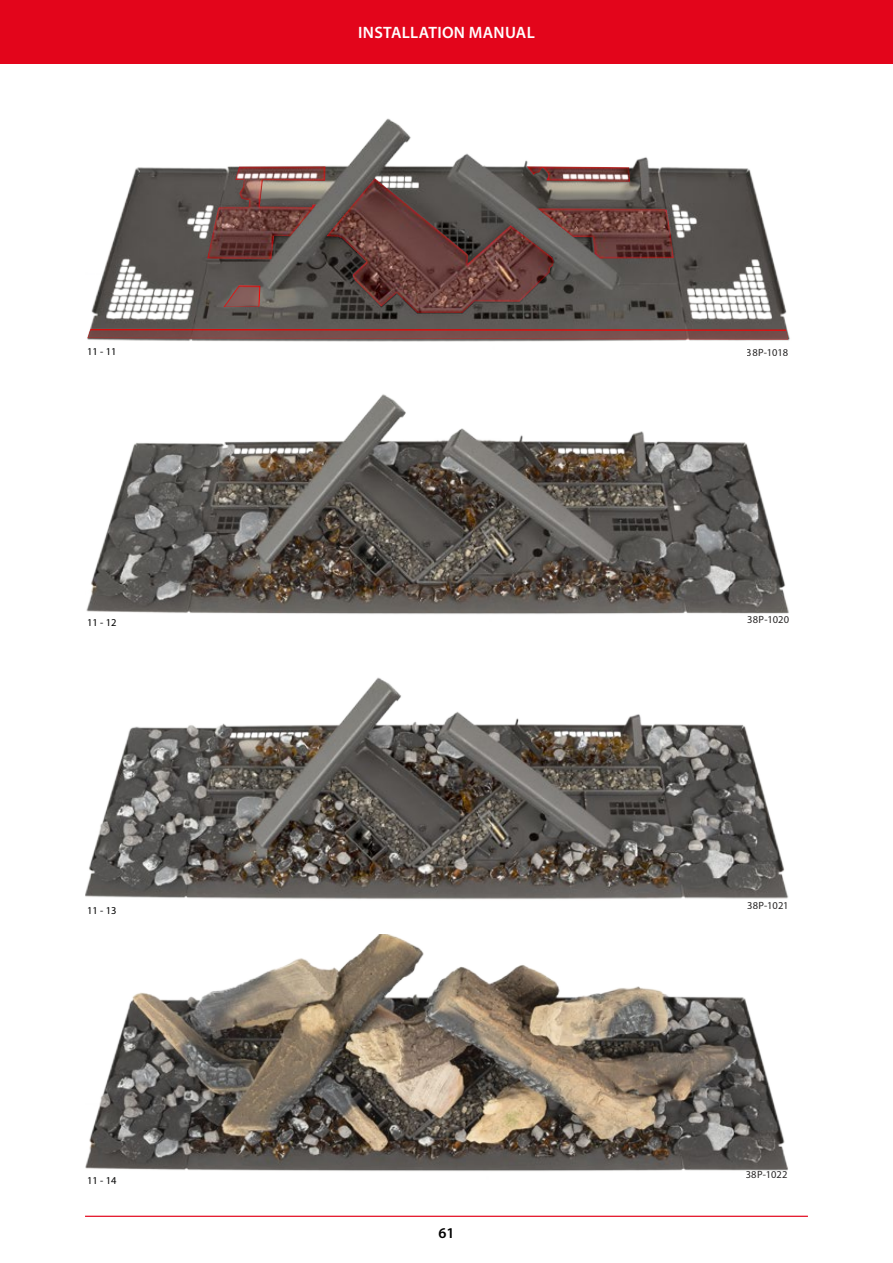
<style>
.page{position:relative;width:893px;height:1263px;background:#fff}
.page>*{position:absolute;margin:0;border:0;box-sizing:border-box;transform-origin:0 0}
.t1{font:600 16.5px "Myriad Pro";letter-spacing:.02em;color:#fff}
.t2{font:600 15px "Myriad Pro";color:#000}
.t3{font:10.5px "Myriad Pro";letter-spacing:.015em;color:#272525}
.t4{font:10.5px "Myriad Pro";color:#000}
</style>
<div class="page">
<div style="left:0;top:0;width:893px;height:64px;background:#e3051b"></div>
<hr style="left:85px;top:1216px;width:723px;height:1px;background:#e3051b">
<img style="left:90px;top:118px;width:700px;height:224px">
<img style="left:326px;top:259px;width:228px;height:54px">
<img style="left:207px;top:166px;width:467px;height:93px">
<img style="left:224px;top:285px;width:36px;height:22px">
<img style="left:87px;top:329px;width:701px;height:11px">
<img style="left:86px;top:394px;width:703px;height:220px">
<div style="left:85px;top:613px;width:51px;height:17px;background:#fff"></div>
<img style="left:85px;top:677px;width:704px;height:222px">
<img style="left:85px;top:934px;width:703px;height:237px">
<h1 class="t1" style="left:358px;top:22px;width:178px">INSTALLATION MANUAL</h1>
<p class="t4" style="left:87px;top:345px;width:31px">11 - 11</p>
<p class="t3" style="left:747px;top:346px;width:43px">38P-1018</p>
<p class="t4" style="left:87px;top:615px;width:31px">11 - 12</p>
<p class="t3" style="left:747px;top:613px;width:43px">38P-1020</p>
<p class="t4" style="left:87px;top:903px;width:31px">11 - 13</p>
<p class="t4" style="left:87px;top:1173px;width:31px">11 - 14</p>
<h2 class="t2" style="left:438px;top:1224px;width:18px">61</h2>
<p class="t3" style="left:747px;top:899px;width:43px">38P-1021</p>
<p class="t3" style="left:746px;top:1168px;width:44px">38P-1022</p>
</div>
